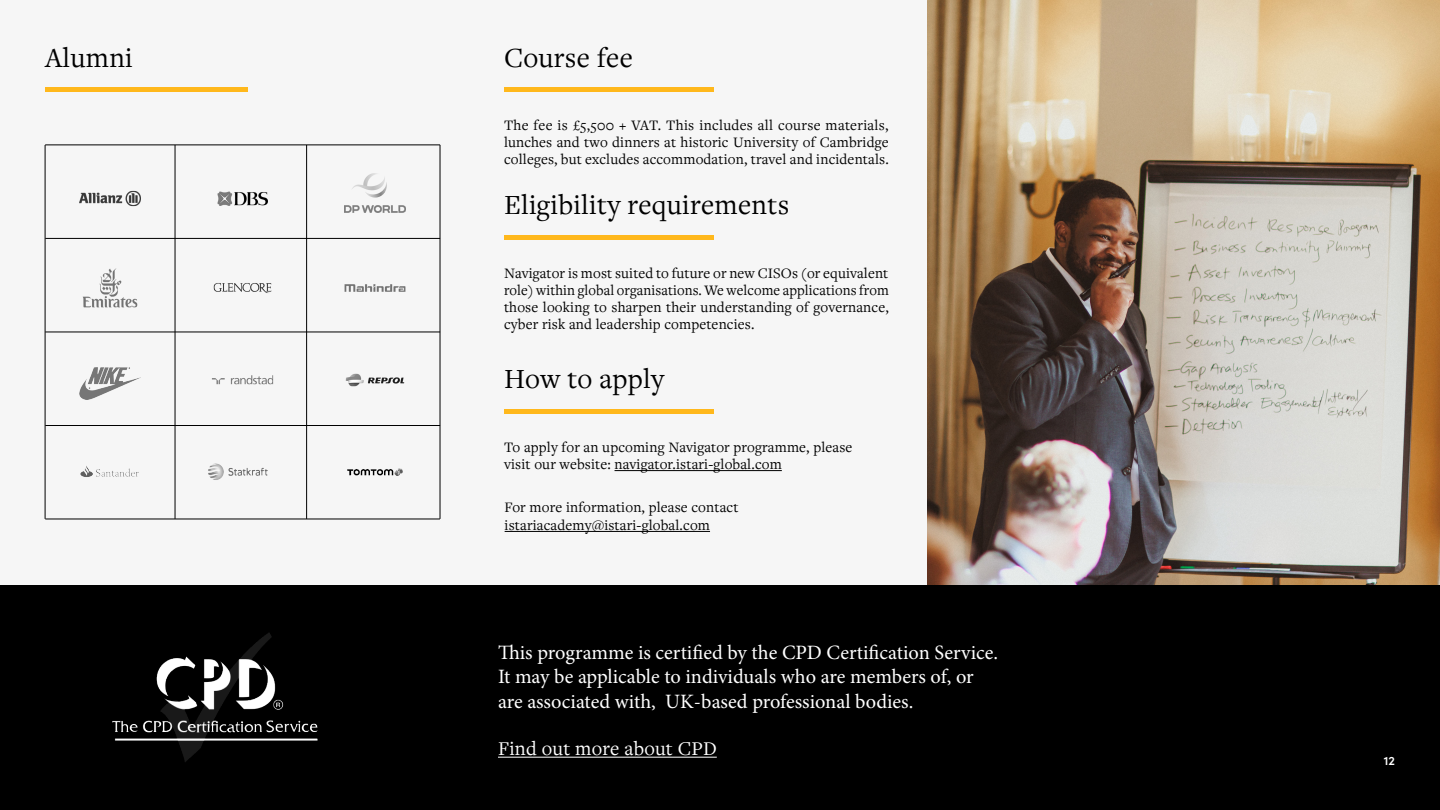
<style>
.page{position:relative;width:1440px;height:810px;background:#f6f6f6}
.page>*{position:absolute;margin:0;border:0;box-sizing:border-box;transform-origin:0 0}
.t1{font:28.72px "Freight Text Pro";letter-spacing:.01em;color:#000}
.t2{font:20.4px/24.5px "Minion Pro";color:#fff}
.t3{font:20.25px "Freight Text Pro";letter-spacing:.01em;color:#fff}
.t4{font:15px/17.2px "Freight Text Pro";letter-spacing:.01em;color:#000;text-align:justify}
.t5{font:600 12.23px "Sofia Pro";color:#fff}
</style>
<div class="page">
<div style="left:0;top:585px;width:1440px;height:225px;background:#000"></div>
<hr style="left:505px;top:531px;width:205px;height:1px;background:#000">
<hr style="left:498px;top:757px;width:219px;height:1px;background:#fff">
<img style="left:112px;top:633px;width:206px;height:129px">
<div style="left:45px;top:87px;width:203px;height:5px;background:#ffb81c"></div>
<div style="left:504px;top:87px;width:209px;height:5px;background:#ffb81c"></div>
<div style="left:504px;top:235px;width:209px;height:5px;background:#ffb81c"></div>
<hr style="left:615px;top:470px;width:167px;height:1px;background:#000">
<hr style="left:504px;top:409px;width:209px;height:4px;background:#ffb81c">
<hr style="left:45px;top:238px;width:395px;height:1px;background:#000">
<hr style="left:45px;top:145px;width:395px;height:1px;background:#000">
<hr style="left:45px;top:332px;width:395px;height:1px;background:#000">
<hr style="left:45px;top:425px;width:395px;height:1px;background:#000">
<hr style="left:45px;top:519px;width:395px;height:1px;background:#000">
<hr style="left:175px;top:145px;width:1px;height:374px;background:#000">
<hr style="left:45px;top:145px;width:1px;height:374px;background:#000">
<hr style="left:306px;top:145px;width:1px;height:374px;background:#000">
<hr style="left:440px;top:145px;width:1px;height:374px;background:#000">
<img style="left:927px;top:0;width:513px;height:585px">
<img style="left:79px;top:190px;width:62px;height:17px">
<img style="left:344px;top:174px;width:62px;height:38px">
<img style="left:344px;top:284px;width:62px;height:8px">
<img style="left:345px;top:373px;width:60px;height:14px">
<img style="left:80px;top:466px;width:59px;height:11px">
<img style="left:83px;top:269px;width:55px;height:38px">
<img style="left:79px;top:368px;width:62px;height:32px">
<img style="left:217px;top:191px;width:51px;height:15px">
<img style="left:213px;top:283px;width:59px;height:10px">
<img style="left:212px;top:375px;width:61px;height:10px">
<img style="left:208px;top:463px;width:60px;height:17px">
<img style="left:347px;top:468px;width:56px;height:8px">
<p class="t1" style="left:45px;top:38px;width:89px">Alumni</p>
<p class="t1" style="left:504px;top:38px;width:130px">Course fee</p>
<p class="t4" style="left:504px;top:116px;width:386px">The fee is £5,500 + VAT. This includes all course materials, lunches and two dinners at historic University of Cambridge colleges, but excludes accommodation, travel and incidentals.</p>
<p class="t1" style="left:504px;top:186px;width:287px">Eligibility requirements</p>
<p class="t4" style="left:504px;top:264px;width:386px">Navigator is most suited to future or new CISOs (or equivalent role) within global organisations. We welcome applications from those looking to sharpen their understanding of governance, cyber risk and leadership competencies.</p>
<p class="t1" style="left:504px;top:360px;width:162px">How to apply</p>
<p class="t4" style="left:504px;top:438px;width:350px">To apply for an upcoming Navigator programme, please</p>
<p class="t4" style="left:504px;top:455px;width:279px">visit our website: navigator.istari-global.com</p>
<p class="t4" style="left:505px;top:498px;width:235px">For more information, please contact istariacademy@istari-global.com</p>
<p class="t2" style="left:498px;top:640px;width:502px">This programme is certified by the CPD Certification Service.<br>It may be applicable to individuals who are members of, or are associated with, UK-based professional bodies.</p>
<p class="t3" style="left:498px;top:735px;width:220px">Find out more about CPD</p>
<p class="t5" style="left:1384px;top:752px;width:13px">12</p>
</div>
